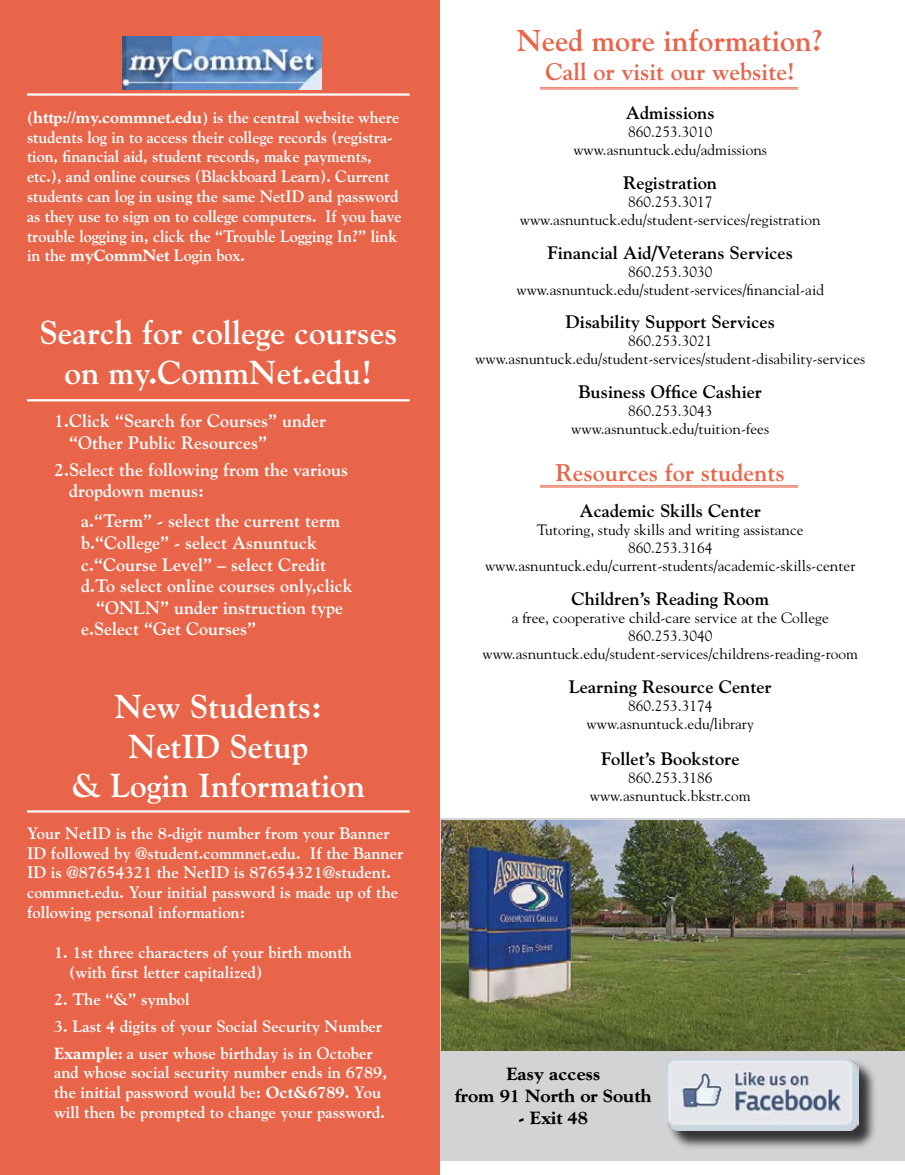
<style>
.page{position:relative;width:905px;height:1175px;background:#fff}
.page>*{position:absolute;margin:0;border:0;box-sizing:border-box;transform-origin:0 0}
.t1{font:700 33px/39.6px "Goudy";color:#fff;text-align:center}
.t2{font:700 30px "Goudy";color:#e8654a}
.t3{font:700 24px "Goudy";color:#e8654a}
.t4{font:700 18px/21.6px "Goudy";color:#fff}
.t5{font:700 18px "Goudy";color:#000}
.t6{font:800 18px/21.6px "Goudy";color:#000;text-align:center}
.t7{font:700 16.5px/19.8px "Goudy";color:#fff}
.t8{font:15px/18px "Goudy";color:#000;text-align:center}
.s1{font-weight:800}
</style>
<div class="page">
<div style="left:440px;top:819px;width:464px;height:342px;background:#d1d3d4"></div>
<div style="left:0;top:0;width:440px;height:1174px;background:#e8654a"></div>
<div style="left:665px;top:1057px;width:213px;height:94px;background:#000;opacity:.75"></div>
<img style="left:665px;top:1057px;width:193px;height:73px">
<hr style="left:27px;top:93px;width:383px;height:3px;background:#fff">
<hr style="left:27px;top:399px;width:383px;height:2px;background:#fff">
<hr style="left:27px;top:810px;width:383px;height:2px;background:#fff">
<img style="left:123px;top:37px;width:198px;height:53px">
<hr style="left:540px;top:485px;width:258px;height:1px;background:#e8654a">
<hr style="left:540px;top:487px;width:258px;height:1px;background:#e8654a">
<hr style="left:540px;top:87px;width:258px;height:1px;background:#e8654a">
<hr style="left:540px;top:89px;width:258px;height:1px;background:#e8654a">
<img style="left:441px;top:820px;width:463px;height:230px">
<p class="t7" style="left:27px;top:107px;width:376px"><span class="s1">(http://my.commnet.edu)</span> is the central website where students log in to access their college records (registra&shy;tion, financial aid, student records, make payments, etc.), and online courses (Blackboard Learn). Current students can log in using the same NetID and password as they use to sign on to college computers. If you have trouble logging in, click the “Trouble Logging In?” link in the <span class="s1">myCommNet</span> Login box.</p>
<h1 class="t1" style="left:40px;top:313px;width:359px">Search for college courses on my.CommNet.edu!</h1>
<p class="t4" style="left:69px;top:410px;width:259px;text-indent:-15px">1.Click “Search for Courses” under “Other Public Resources”</p>
<p class="t4" style="left:69px;top:458px;width:281px;text-indent:-15px">2.Select the following from the various dropdown menus:</p>
<p class="t4" style="left:81px;top:510px;width:260px">a.“Term” - select the current term</p>
<p class="t4" style="left:81px;top:532px;width:237px">b.“College” - select Asnuntuck</p>
<p class="t4" style="left:81px;top:553px;width:246px">c.“Course Level” – select Credit</p>
<p class="t4" style="left:81px;top:575px;width:273px">d.To select online courses only,click</p>
<p class="t4" style="left:96px;top:596px;width:249px">“ONLN” under instruction type</p>
<p class="t4" style="left:81px;top:618px;width:176px">e.Select “Get Courses”</p>
<h1 class="t1" style="left:72px;top:687px;width:295px">New Students:<br>NetID Setup<br>&amp; Login Information</h1>
<p class="t7" style="left:27px;top:823px;width:378px">Your NetID is the 8-digit number from your Banner ID followed by @student.commnet.edu. If the Banner ID is @87654321 the NetID is 87654321@student. commnet.edu. Your initial password is made up of the following personal information:</p>
<p class="t7" style="left:69px;top:942px;width:284px;text-indent:-15px">1. 1st three characters of your birth month (with first letter capitalized)</p>
<p class="t7" style="left:54px;top:988px;width:137px">2. The “&amp;” symbol</p>
<p class="t7" style="left:54px;top:1012px;width:330px;line-height:27px">3. Last 4 digits of your Social Security Number<br><span class="s1">Example:</span> a user whose birthday is in October</p>
<p class="t7" style="left:54px;top:1062px;width:334px">and whose social security number ends in 6789, the initial password would be: <span class="s1">Oct&amp;6789</span>. You will then be prompted to change your password.</p>
<h2 class="t2" style="left:517px;top:23px;width:308px">Need more information?</h2>
<h3 class="t3" style="left:545px;top:57px;width:251px">Call or visit our website!</h3>
<p class="t5" style="left:626px;top:102px;width:90px">Admissions</p>
<p class="t8" style="left:573px;top:123px;width:195px">860.253.3010 www.asnuntuck.edu/admissions</p>
<p class="t5" style="left:623px;top:172px;width:95px">Registration</p>
<p class="t8" style="left:520px;top:193px;width:302px">860.253.3017 www.asnuntuck.edu/student-services/registration</p>
<p class="t5" style="left:547px;top:242px;width:247px">Financial Aid/Veterans Services</p>
<p class="t8" style="left:516px;top:262px;width:309px">860.253.3030 www.asnuntuck.edu/student-services/financial-aid</p>
<p class="t5" style="left:565px;top:311px;width:211px">Disability Support Services</p>
<p class="t8" style="left:475px;top:332px;width:391px">860.253.3021 www.asnuntuck.edu/student-services/student-disability-services</p>
<p class="t5" style="left:578px;top:381px;width:185px">Business Office Cashier</p>
<p class="t8" style="left:571px;top:401px;width:199px">860.253.3043 www.asnuntuck.edu/tuition-fees</p>
<h3 class="t3" style="left:555px;top:458px;width:231px">Resources for students</h3>
<p class="t5" style="left:579px;top:500px;width:183px">Academic Skills Center</p>
<p class="t8" style="left:485px;top:521px;width:372px">Tutoring, study skills and writing assistance<br>860.253.3164 www.asnuntuck.edu/current-students/academic-skills-center</p>
<p class="t5" style="left:571px;top:588px;width:199px">Children’s Reading Room</p>
<p class="t8" style="left:482px;top:608px;width:377px">a free, cooperative child-care service at the College<br>860.253.3040 www.asnuntuck.edu/student-services/childrens-reading-room</p>
<p class="t5" style="left:568px;top:675px;width:204px">Learning Resource Center</p>
<p class="t8" style="left:586px;top:696px;width:169px">860.253.3174 www.asnuntuck.edu/library</p>
<p class="t5" style="left:601px;top:748px;width:140px">Follet’s Bookstore</p>
<p class="t8" style="left:589px;top:769px;width:162px">860.253.3186 www.asnuntuck.bkstr.com</p>
<p class="t6" style="left:455px;top:1063px;width:198px">Easy access<br>from 91 North or South</p>
<p class="t6" style="left:518px;top:1106px;width:71px">- Exit 48</p>
</div>
